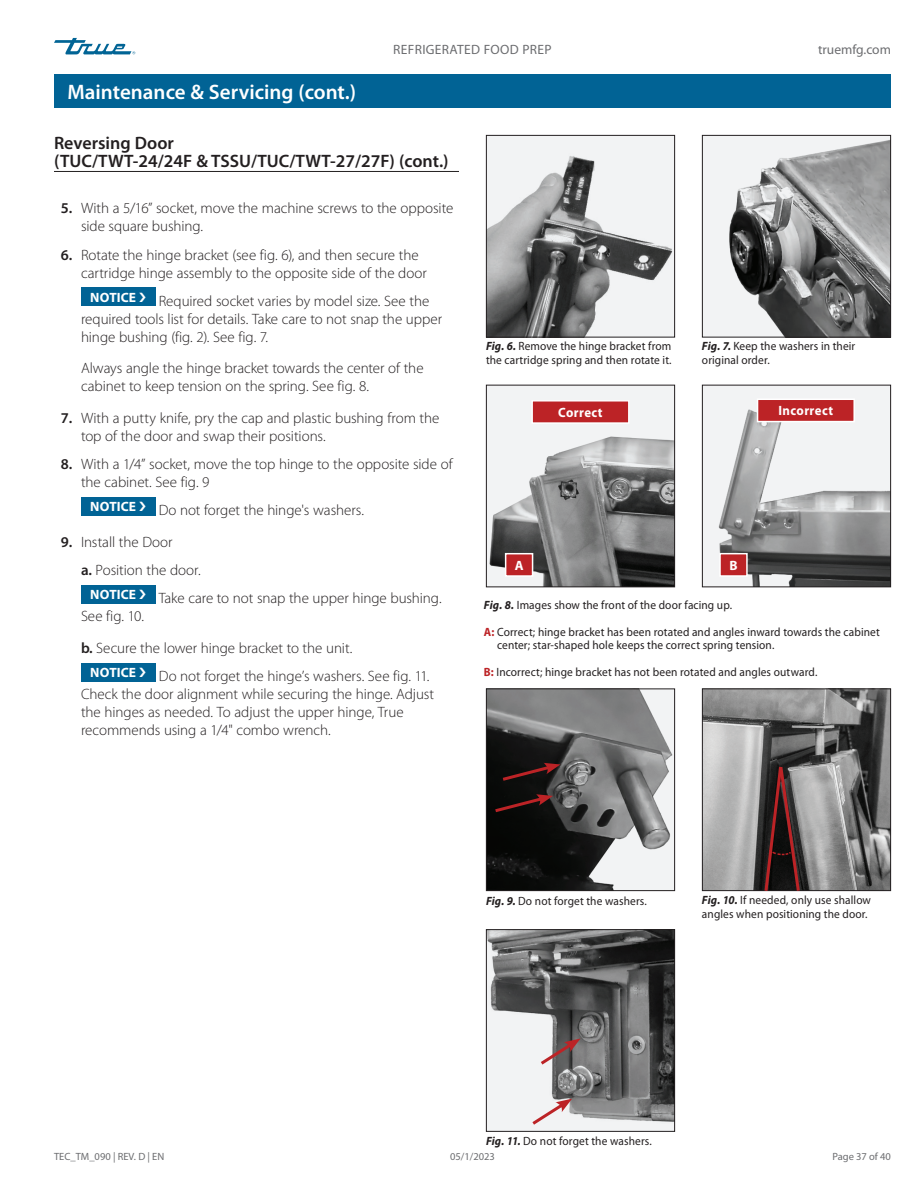
<style>
.page{position:relative;width:918px;height:1188px;background:#fff}
.page>*{position:absolute;margin:0;border:0;box-sizing:border-box;transform-origin:0 0}
.t1{font:600 21px "Myriad Pro";color:#fff}
.t2{font:600 18px/18px "Myriad Pro";color:#231f20}
.t3{font:300 15px/18px "Myriad Pro";letter-spacing:-.005em;color:#231f20}
.t4{font:700 13.5px "Myriad Pro";letter-spacing:.015em;color:#fff}
.t5{font:13.5px "Myriad Pro";letter-spacing:.025em;color:#6c6d70}
.t6{font:700 13.5px "Myriad Pro";letter-spacing:.015em;color:#fff;scale:.95 1}
.t7{font:13.5px "Myriad Pro";color:#6c6d70}
.t8{font:12px/13.5px "Myriad Pro";letter-spacing:.01em;color:#231f20;scale:.95 1}
.t9{font:10.5px "Myriad Pro";color:#6c6d70}
.s1{font-weight:600}
.s2{font-weight:700;font-style:italic}
.s3{font-weight:700;color:#bc2326}
</style>
<div class="page">
<svg style="left:54px;top:38px;width:81px;height:16px"></svg>
<div style="left:81px;top:288px;width:74px;height:18px;background:#016395"></div>
<div style="left:81px;top:497px;width:74px;height:18px;background:#016395"></div>
<div style="left:81px;top:585px;width:74px;height:18px;background:#016395"></div>
<div style="left:81px;top:663px;width:74px;height:18px;background:#016395"></div>
<div style="left:54px;top:74px;width:837px;height:34px;background:#016395"></div>
<hr style="left:54px;top:171px;width:405px;height:1px;background:#231f20">
<div style="left:486px;top:135px;width:189px;height:202px;background:#f2f3f4"></div>
<img style="left:488px;top:156px;width:185px;height:180px">
<div style="left:486px;top:135px;width:189px;height:203px;border:1px solid #231f20"></div>
<img style="left:488px;top:690px;width:185px;height:199px">
<div style="left:486px;top:688px;width:189px;height:203px;border:1px solid #231f20"></div>
<img style="left:488px;top:931px;width:185px;height:199px">
<div style="left:486px;top:929px;width:189px;height:203px;border:1px solid #231f20"></div>
<img style="left:704px;top:137px;width:185px;height:199px">
<div style="left:702px;top:135px;width:189px;height:203px;border:1px solid #231f20"></div>
<img style="left:704px;top:690px;width:185px;height:199px">
<div style="left:702px;top:688px;width:189px;height:203px;border:1px solid #231f20"></div>
<svg style="left:499px;top:763px;width:61px;height:20px"></svg>
<svg style="left:492px;top:794px;width:61px;height:20px"></svg>
<svg style="left:529px;top:1099px;width:43px;height:29px"></svg>
<svg style="left:537px;top:1039px;width:44px;height:28px"></svg>
<svg style="left:763px;top:764px;width:39px;height:128px;background:#432c2c"></svg>
<img style="left:704px;top:387px;width:185px;height:198px">
<div style="left:702px;top:385px;width:189px;height:202px;border:1px solid #231f20"></div>
<div style="left:758px;top:399px;width:96px;height:23px;background:#bc2326"></div>
<div style="left:757px;top:399px;width:98px;height:23px;border:2px solid #fff"></div>
<img style="left:488px;top:390px;width:185px;height:195px">
<div style="left:486px;top:385px;width:189px;height:202px;border:1px solid #231f20"></div>
<div style="left:532px;top:401px;width:97px;height:22px;background:#bc2326"></div>
<div style="left:531px;top:400px;width:99px;height:24px;border:2px solid #fff"></div>
<div style="left:720px;top:554px;width:27px;height:22px;background:#bc2326"></div>
<div style="left:719px;top:553px;width:29px;height:24px;border:2px solid #fff"></div>
<div style="left:506px;top:554px;width:27px;height:22px;background:#bc2326"></div>
<div style="left:505px;top:553px;width:28px;height:24px;border:2px solid #fff"></div>
<p class="t5" style="left:393px;top:42px;width:160px">REFRIGERATED FOOD PREP</p>
<h1 class="t1" style="left:68px;top:80px;width:290px">Maintenance &amp; Servicing (cont.)</h1>
<p class="t2" style="left:54px;top:134px;width:396px">Reversing Door<br>(TUC/TWT-24/24F &amp; TSSU/TUC/TWT-27/27F) (cont.)</p>
<p class="t7" style="left:818px;top:42px;width:74px">truemfg.com</p>
<p class="t3" style="left:81px;top:200px;width:374px;text-indent:-20px"><span class="s1">5.</span> With a 5/16” socket, move the machine screws to the opposite side square bushing.</p>
<p class="t3" style="left:81px;top:246px;width:347px;text-indent:-20px"><span class="s1">6.</span> Rotate the hinge bracket (see fig. 6), and then secure the cartridge hinge assembly to the opposite side of the door</p>
<p class="t4" style="left:90px;top:289px;width:47px">NOTICE</p>
<p class="t3" style="left:81px;top:292px;width:363px;text-indent:78px">Required socket varies by model size. See the required tools list for details. Take care to not snap the upper hinge bushing (fig. 2). See fig. 7.</p>
<p class="t3" style="left:81px;top:360px;width:344px">Always angle the hinge bracket towards the center of the cabinet to keep tension on the spring. See fig. 8.</p>
<p class="t3" style="left:81px;top:409px;width:360px;text-indent:-20px"><span class="s1">7.</span> With a putty knife, pry the cap and plastic bushing from the top of the door and swap their positions.</p>
<p class="t3" style="left:81px;top:455px;width:373px;text-indent:-20px"><span class="s1">8.</span> With a 1/4” socket, move the top hinge to the opposite side of the cabinet. See fig. 9</p>
<p class="t4" style="left:90px;top:498px;width:47px">NOTICE</p>
<p class="t3" style="left:159px;top:502px;width:207px">Do not forget the hinge's washers.</p>
<p class="t3" style="left:81px;top:528px;width:121px;line-height:28.2px;text-indent:-20px"><span class="s1">9.</span> Install the Door<br><span class="s1">a.</span> Position the door.</p>
<p class="t4" style="left:90px;top:586px;width:47px">NOTICE</p>
<p class="t3" style="left:159px;top:590px;width:285px">Take care to not snap the upper hinge bushing.</p>
<p class="t3" style="left:81px;top:601px;width:273px;line-height:31.5px">See fig. 10.<br><span class="s1">b.</span> Secure the lower hinge bracket to the unit.</p>
<p class="t4" style="left:90px;top:664px;width:47px">NOTICE</p>
<p class="t3" style="left:81px;top:667px;width:355px;text-indent:78px">Do not forget the hinge’s washers. See fig. 11.<br>Check the door alignment while securing the hinge. Adjust the hinges as needed. To adjust the upper hinge, True recommends using a 1/4" combo wrench.</p>
<p class="t8" style="left:486px;top:339px;width:197px"><span class="s2">Fig. 6.</span> Remove the hinge bracket from the cartridge spring and then rotate it.</p>
<p class="t8" style="left:702px;top:339px;width:163px"><span class="s2">Fig. 7.</span> Keep the washers in their original order.</p>
<p class="t6" style="left:558px;top:404px;width:48px">Correct</p>
<p class="t6" style="left:779px;top:402px;width:59px">Incorrect</p>
<p class="t4" style="left:515px;top:557px;width:10px">A</p>
<p class="t4" style="left:729px;top:557px;width:10px">B</p>
<p class="t8" style="left:484px;top:598px;width:263px"><span class="s2">Fig. 8.</span> Images show the front of the door facing up.</p>
<p class="t8" style="left:497px;top:625px;width:404px;text-indent:-13px"><span class="s3">A:</span> Correct; hinge bracket has been rotated and angles inward towards the cabinet center; star-shaped hole keeps the correct spring tension.</p>
<p class="t8" style="left:484px;top:665px;width:353px"><span class="s3">B:</span> Incorrect; hinge bracket has not been rotated and angles outward.</p>
<p class="t8" style="left:486px;top:894px;width:171px"><span class="s2">Fig. 9.</span> Do not forget the washers.</p>
<p class="t8" style="left:702px;top:893px;width:179px"><span class="s2">Fig. 10.</span> If needed, only use shallow angles when positioning the door.</p>
<p class="t8" style="left:486px;top:1134px;width:176px"><span class="s2">Fig. 11.</span> Do not forget the washers.</p>
<p class="t9" style="left:54px;top:1150px;width:112px">TEC_TM_090 | REV. D | EN</p>
<p class="t9" style="left:450px;top:1150px;width:46px">05/1/2023</p>
<p class="t9" style="left:832px;top:1150px;width:60px">Page 37 of 40</p>
</div>
